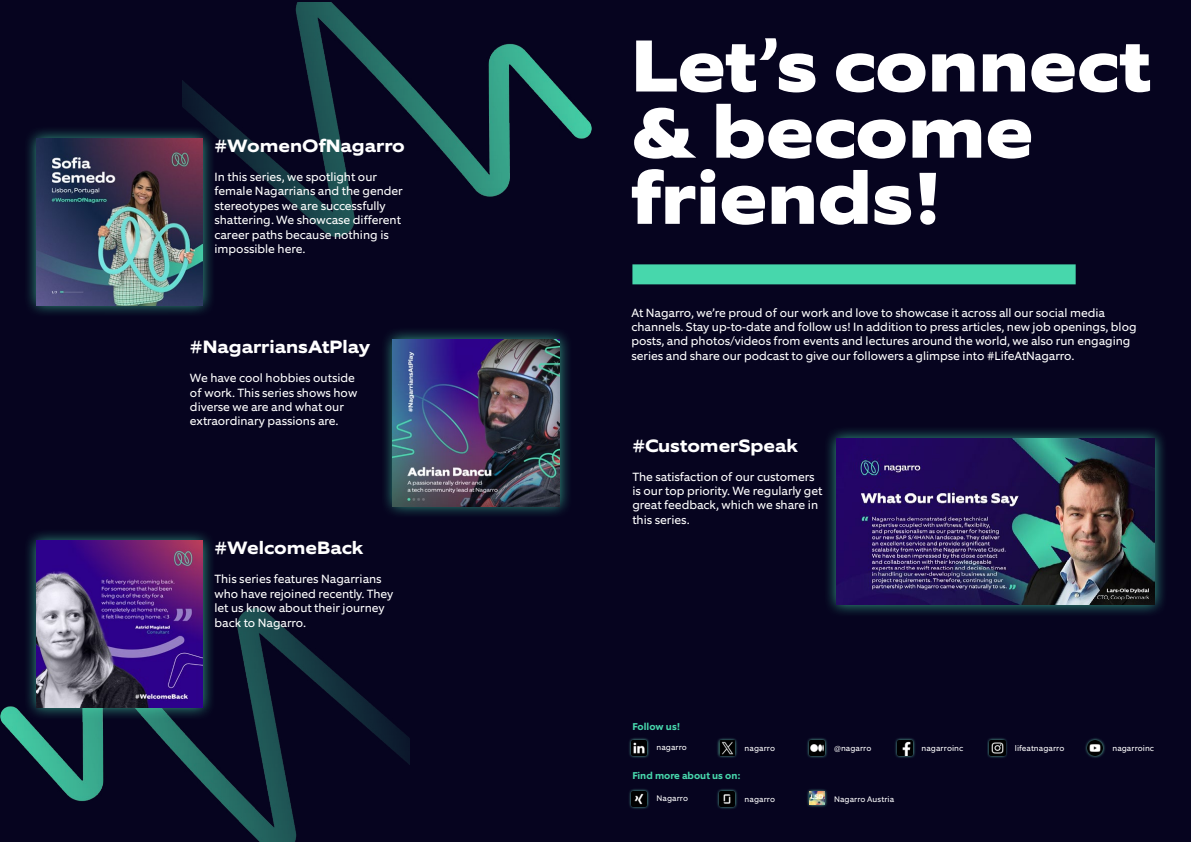
<style>
.page{position:relative;width:1191px;height:842px;background:#06041f}
.page>*{position:absolute;margin:0;border:0;box-sizing:border-box;transform-origin:0 0}
.t1{font:800 74px/66.2px "Equip Extended";color:#fff}
.t2{font:700 18px "Equip Extended";color:#fff}
.t3{font:12px/14.4px "Equip";color:#fff}
.t4{font:700 10px "Equip";color:#47d7ac}
.t5{font:8.1px "Equip";letter-spacing:.01em;color:#fff}
</style>
<div class="page">
<img style="left:182px;top:3px;width:409px;height:234px">
<img style="left:1px;top:608px;width:408px;height:234px">
<svg style="left:629px;top:789px;width:20px;height:20px"></svg>
<img style="left:631px;top:791px;width:15px;height:15px">
<svg style="left:629px;top:738px;width:20px;height:20px"></svg>
<img style="left:631px;top:740px;width:15px;height:15px">
<svg style="left:717px;top:789px;width:20px;height:20px"></svg>
<img style="left:719px;top:791px;width:16px;height:15px">
<svg style="left:717px;top:738px;width:20px;height:20px"></svg>
<img style="left:719px;top:740px;width:16px;height:15px">
<svg style="left:895px;top:738px;width:20px;height:20px"></svg>
<img style="left:897px;top:740px;width:15px;height:15px">
<svg style="left:987px;top:738px;width:20px;height:20px"></svg>
<img style="left:990px;top:740px;width:15px;height:15px">
<svg style="left:1085px;top:738px;width:20px;height:20px"></svg>
<img style="left:1087px;top:740px;width:15px;height:15px">
<svg style="left:807px;top:789px;width:20px;height:18px"></svg>
<img style="left:809px;top:791px;width:15px;height:13px">
<svg style="left:807px;top:738px;width:20px;height:20px"></svg>
<img style="left:809px;top:740px;width:15px;height:15px">
<div style="left:632px;top:264px;width:443px;height:20px;background:#47d7ac"></div>
<div style="left:23px;top:126px;width:193px;height:192px;background:#47d7ac;opacity:.75"></div>
<img style="left:36px;top:139px;width:166px;height:166px">
<div style="left:380px;top:327px;width:192px;height:192px;background:#47d7ac;opacity:.75"></div>
<img style="left:393px;top:340px;width:166px;height:166px">
<div style="left:823px;top:425px;width:345px;height:193px;background:#47d7ac;opacity:.75"></div>
<img style="left:836px;top:438px;width:318px;height:167px">
<div style="left:23px;top:528px;width:193px;height:193px;background:#47d7ac;opacity:.75"></div>
<img style="left:36px;top:541px;width:166px;height:166px">
<h2 class="t2" style="left:214px;top:134px;width:192px">#WomenOfNagarro</h2>
<p class="t3" style="left:214px;top:170px;width:190px">In this series, we spotlight our female Nagarrians and the gender stereotypes we are successfully shattering. We showcase different career paths because nothing is impossible here.</p>
<h2 class="t2" style="left:190px;top:336px;width:182px">#NagarriansAtPlay</h2>
<p class="t3" style="left:190px;top:371px;width:169px">We have cool hobbies outside of work. This series shows how diverse we are and what our extraordinary passions are.</p>
<h2 class="t2" style="left:214px;top:537px;width:150px">#WelcomeBack</h2>
<p class="t3" style="left:214px;top:572px;width:180px">This series features Nagarrians who have rejoined recently. They let us know about their journey back to Nagarro.</p>
<h1 class="t1" style="left:631px;top:34px;width:520px">Let’s connect &amp; become friends!</h1>
<p class="t3" style="left:631px;top:305px;width:506px">At Nagarro, we’re proud of our work and love to showcase it across all our social media channels. Stay up-to-date and follow us! In addition to press articles, new job openings, blog posts, and photos/videos from events and lectures around the world, we also run engaging series and share our podcast to give our followers a glimpse into #LifeAtNagarro.</p>
<h2 class="t2" style="left:632px;top:434px;width:167px">#CustomerSpeak</h2>
<p class="t3" style="left:632px;top:469px;width:191px">The satisfaction of our customers is our top priority. We regularly get great feedback, which we share in this series.</p>
<p class="t4" style="left:632px;top:720px;width:49px">Follow us!</p>
<p class="t5" style="left:656px;top:742px;width:32px">nagarro</p>
<p class="t5" style="left:744px;top:742px;width:32px">nagarro</p>
<p class="t5" style="left:921px;top:743px;width:43px">nagarroinc</p>
<p class="t5" style="left:1015px;top:743px;width:51px">lifeatnagarro</p>
<p class="t5" style="left:1112px;top:743px;width:43px">nagarroinc</p>
<p class="t5" style="left:834px;top:743px;width:39px">@nagarro</p>
<p class="t4" style="left:632px;top:769px;width:109px">Find more about us on:</p>
<p class="t5" style="left:656px;top:793px;width:33px">Nagarro</p>
<p class="t5" style="left:744px;top:793px;width:32px">nagarro</p>
<p class="t5" style="left:834px;top:794px;width:62px">Nagarro Austria</p>
</div>
